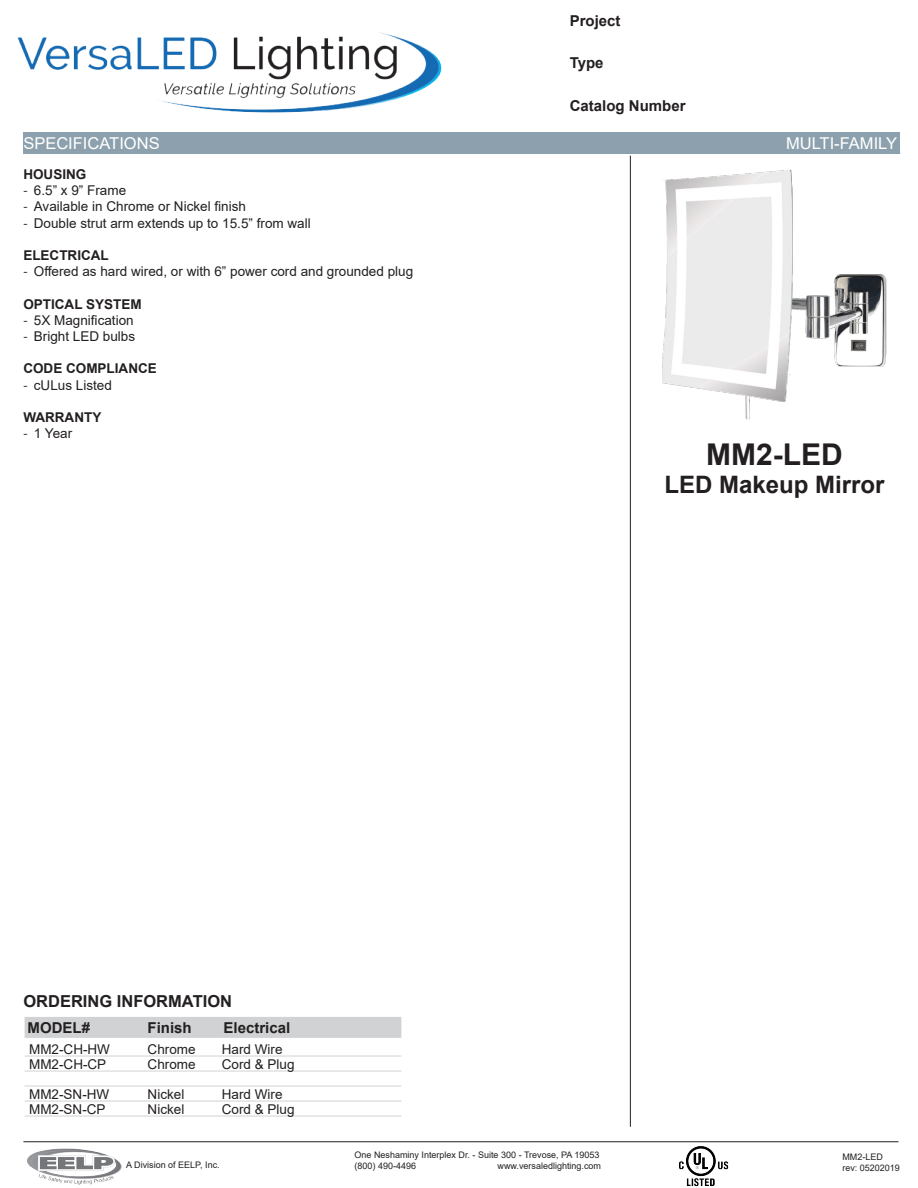
<style>
.page{position:relative;width:918px;height:1188px;background:#fff}
.page>*{position:absolute;margin:0;border:0;box-sizing:border-box;transform-origin:0 0}
.t1{font:700 30px "Arial";color:#231f20}
.t2{font:700 24px "Arial";color:#231f20}
.t3{font:700 16.5px "Arial";color:#231f20}
.t4{font:16.35px "Arial";color:#fff}
.Table_Headings{font:700 15px "Arial";color:#231f20}
.OrderingInfoDescript{font:13.5px "Arial";color:#231f20}
.ParagraphText{font:700 13.5px "Arial";color:#231f20}
.t5{font:9px "Arial";color:#231f20}
.s1{font-family:"Myriad Pro"}
</style>
<div class="page">
<img style="left:17px;top:32px;width:425px;height:81px">
<hr style="left:630px;top:156px;width:1px;height:971px;background:#231f20">
<div style="left:23px;top:133px;width:877px;height:21px;background:#8ca1ad"></div>
<hr style="left:23px;top:1141px;width:875px;height:1px;background:#231f20">
<img style="left:27px;top:1148px;width:95px;height:37px">
<div style="left:25px;top:1017px;width:376px;height:21px;background:#d1d2d4"></div>
<hr style="left:25px;top:1056px;width:376px;height:1px;background:#d1d2d4">
<hr style="left:25px;top:1071px;width:376px;height:1px;background:#d1d2d4">
<hr style="left:25px;top:1086px;width:376px;height:1px;background:#d1d2d4">
<hr style="left:25px;top:1101px;width:376px;height:1px;background:#d1d2d4">
<hr style="left:25px;top:1116px;width:376px;height:1px;background:#d1d2d4">
<img style="left:675px;top:1141px;width:56px;height:46px">
<img style="left:662px;top:169px;width:225px;height:251px">
<p class="Table_Headings" style="left:570px;top:10px;width:52px">Project</p>
<p class="Table_Headings" style="left:570px;top:52px;width:35px">Type</p>
<p class="Table_Headings" style="left:570px;top:95px;width:117px">Catalog Number</p>
<p class="t4" style="left:23px;top:132px;width:138px">SPECIFICATIONS</p>
<p class="t4" style="left:786px;top:132px;width:113px">MULTI-FAMILY</p>
<p class="ParagraphText" style="left:23px;top:165px;width:65px">HOUSING</p>
<p class="OrderingInfoDescript" style="left:23px;top:181px;width:104px"><span class="s1">-</span> 6.5” x 9” Frame</p>
<p class="OrderingInfoDescript" style="left:23px;top:197px;width:224px"><span class="s1">-</span> Available in Chrome or Nickel finish</p>
<p class="OrderingInfoDescript" style="left:23px;top:214px;width:289px"><span class="s1">-</span> Double strut arm extends up to 15.5” from wall</p>
<p class="ParagraphText" style="left:23px;top:246px;width:87px">ELECTRICAL</p>
<p class="OrderingInfoDescript" style="left:23px;top:262px;width:391px"><span class="s1">-</span> Offered as hard wired, or with 6” power cord and grounded plug</p>
<p class="ParagraphText" style="left:23px;top:294px;width:120px">OPTICAL SYSTEM</p>
<p class="OrderingInfoDescript" style="left:23px;top:311px;width:112px"><span class="s1">-</span> 5X Magnification</p>
<p class="OrderingInfoDescript" style="left:23px;top:327px;width:113px"><span class="s1">-</span> Bright LED bulbs</p>
<p class="ParagraphText" style="left:23px;top:359px;width:135px">CODE COMPLIANCE</p>
<p class="OrderingInfoDescript" style="left:23px;top:376px;width:90px"><span class="s1">-</span> cULus Listed</p>
<p class="ParagraphText" style="left:23px;top:408px;width:79px">WARRANTY</p>
<p class="OrderingInfoDescript" style="left:23px;top:424px;width:50px"><span class="s1">-</span> 1 Year</p>
<p class="t1" style="left:706px;top:433px;width:138px">MM2-LED</p>
<p class="t2" style="left:664px;top:468px;width:222px">LED Makeup Mirror</p>
<p class="t3" style="left:23px;top:989px;width:210px">ORDERING INFORMATION</p>
<p class="Table_Headings" style="left:28px;top:1017px;width:64px">MODEL#</p>
<p class="Table_Headings" style="left:148px;top:1017px;width:46px">Finish</p>
<p class="Table_Headings" style="left:224px;top:1017px;width:68px">Electrical</p>
<p class="OrderingInfoDescript" style="left:29px;top:1039px;width:82px">MM2-CH-HW</p>
<p class="OrderingInfoDescript" style="left:148px;top:1039px;width:50px">Chrome</p>
<p class="OrderingInfoDescript" style="left:222px;top:1039px;width:62px">Hard Wire</p>
<p class="OrderingInfoDescript" style="left:29px;top:1054px;width:79px">MM2-CH-CP</p>
<p class="OrderingInfoDescript" style="left:148px;top:1054px;width:50px">Chrome</p>
<p class="OrderingInfoDescript" style="left:222px;top:1054px;width:74px">Cord &amp; Plug</p>
<p class="OrderingInfoDescript" style="left:29px;top:1084px;width:82px">MM2-SN-HW</p>
<p class="OrderingInfoDescript" style="left:148px;top:1084px;width:38px">Nickel</p>
<p class="OrderingInfoDescript" style="left:222px;top:1084px;width:62px">Hard Wire</p>
<p class="OrderingInfoDescript" style="left:29px;top:1099px;width:78px">MM2-SN-CP</p>
<p class="OrderingInfoDescript" style="left:148px;top:1099px;width:38px">Nickel</p>
<p class="OrderingInfoDescript" style="left:222px;top:1099px;width:74px">Cord &amp; Plug</p>
<p class="t5" style="left:126px;top:1159px;width:95px">A Division of EELP, Inc.</p>
<p class="t5" style="left:355px;top:1149px;width:246px">One Neshaminy Interplex Dr. - Suite 300 - Trevose, PA 19053</p>
<p class="t5" style="left:355px;top:1160px;width:63px">(800) 490-4496</p>
<p class="t5" style="left:498px;top:1160px;width:105px">www.versaledlighting.com</p>
<p class="t5" style="left:842px;top:1151px;width:42px">MM2-LED</p>
<p class="t5" style="left:842px;top:1161px;width:59px">rev: 05202019</p>
</div>
